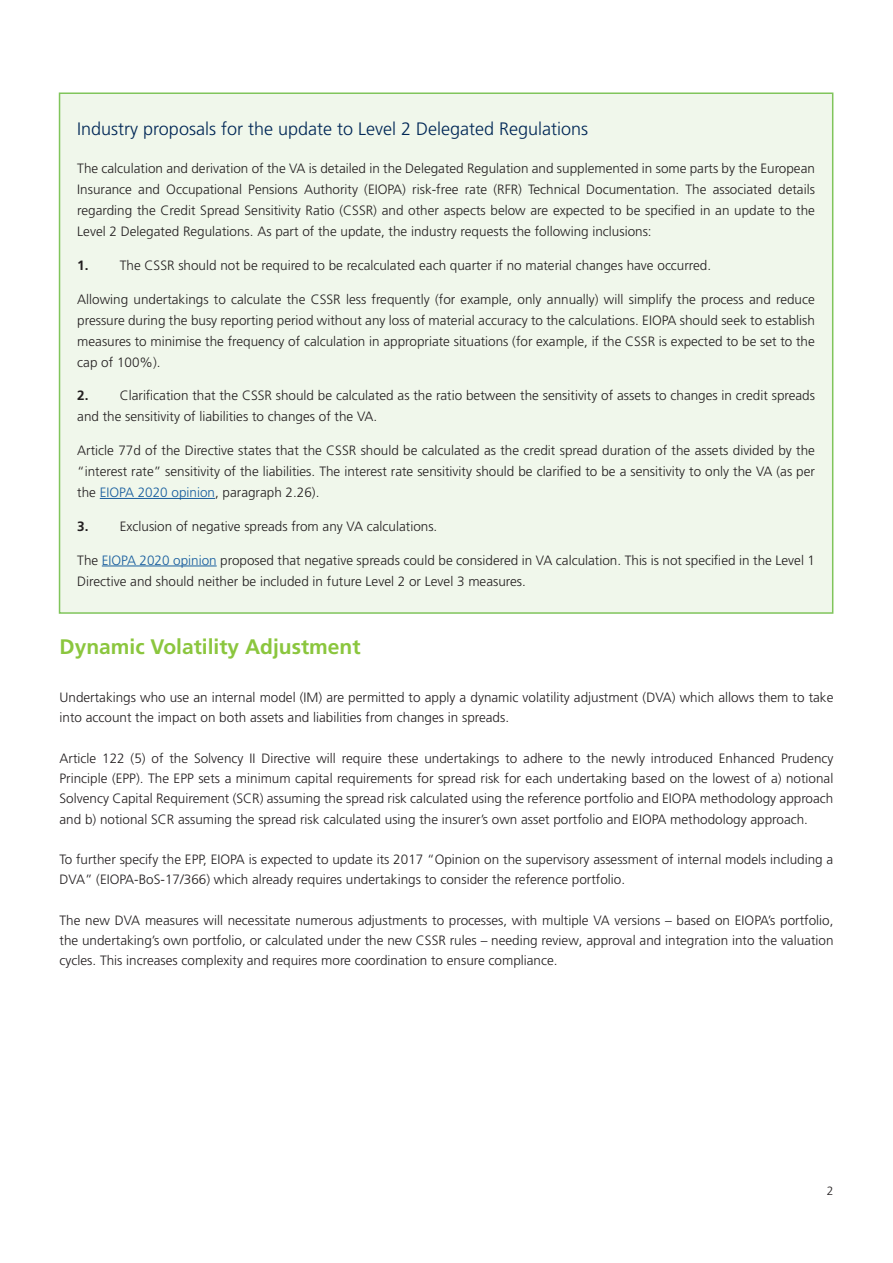
<style>
.page{position:relative;width:893px;height:1263px;background:#fff}
.page>*{position:absolute;margin:0;border:0;box-sizing:border-box;transform-origin:0 0}
.Heading1{font:700 21px "Frutiger LT Pro";color:#8bc63e}
.Heading2{font:300 18px "Frutiger LT Pro";color:#002756}
.BOX_text{font:300 13.5px/21px "Frutiger LT Pro";color:#231f20;text-align:justify}
.Body_text{font:300 13.5px/20.2px "Frutiger LT Pro";color:#231f20}
.t1{font:300 12px "Frutiger LT Pro";color:#231f20}
.s1{font-weight:700}
.s2{color:#175d9e}
</style>
<div class="page">
<div style="left:60px;top:93px;width:773px;height:520px;background:#f0f7eb"></div>
<hr style="left:100px;top:498px;width:115px;height:1px;background:#175d9e">
<hr style="left:102px;top:566px;width:115px;height:1px;background:#175d9e">
<p class="Heading2" style="left:77px;top:118px;width:512px">Industry proposals for the update to Level 2 Delegated Regulations</p>
<p class="BOX_text" style="left:77px;top:158px;width:739px">The calculation and derivation of the VA is detailed in the Delegated Regulation and supplemented in some parts by the European Insurance and Occupational Pensions Authority (EIOPA) risk-free rate (RFR) Technical Documentation. The associated details regarding the Credit Spread Sensitivity Ratio (CSSR) and other aspects below are expected to be specified in an update to the Level 2 Delegated Regulations. As part of the update, the industry requests the following inclusions:</p>
<p class="BOX_text" style="left:77px;top:255px;width:635px"><span class="s1">1.</span> The CSSR should not be required to be recalculated each quarter if no material changes have occurred.</p>
<p class="BOX_text" style="left:77px;top:288px;width:739px">Allowing undertakings to calculate the CSSR less frequently (for example, only annually) will simplify the process and reduce pressure during the busy reporting period without any loss of material accuracy to the calculations. EIOPA should seek to establish measures to minimise the frequency of calculation in appropriate situations (for example, if the CSSR is expected to be set to the cap of 100%).</p>
<p class="BOX_text" style="left:77px;top:385px;width:739px"><span class="s1">2.</span> Clarification that the CSSR should be calculated as the ratio between the sensitivity of assets to changes in credit spreads and the sensitivity of liabilities to changes of the VA.</p>
<p class="BOX_text" style="left:77px;top:440px;width:739px">Article 77d of the Directive states that the CSSR should be calculated as the credit spread duration of the assets divided by the “interest rate” sensitivity of the liabilities. The interest rate sensitivity should be clarified to be a sensitivity to only the VA (as per the <span class="s2">EIOPA 2020 opinion</span>, paragraph 2.26).</p>
<p class="BOX_text" style="left:77px;top:516px;width:362px"><span class="s1">3.</span> Exclusion of negative spreads from any VA calculations.</p>
<p class="BOX_text" style="left:77px;top:549px;width:739px">The <span class="s2">EIOPA 2020 opinion</span> proposed that negative spreads could be considered in VA calculation. This is not specified in the Level 1<br>Directive and should neither be included in future Level 2 or Level 3 measures.</p>
<p class="Heading1" style="left:60px;top:634px;width:303px">Dynamic Volatility Adjustment</p>
<p class="Body_text" style="left:60px;top:687px;width:775px">Undertakings who use an internal model (IM) are permitted to apply a dynamic volatility adjustment (DVA) which allows them to take into account the impact on both assets and liabilities from changes in spreads.</p>
<p class="Body_text" style="left:60px;top:748px;width:775px;text-align:justify">Article 122 (5) of the Solvency II Directive will require these undertakings to adhere to the newly introduced Enhanced Prudency Principle (EPP). The EPP sets a minimum capital requirements for spread risk for each undertaking based on the lowest of a) notional Solvency Capital Requirement (SCR) assuming the spread risk calculated using the reference portfolio and EIOPA methodology approach and b) notional SCR assuming the spread risk calculated using the insurer’s own asset portfolio and EIOPA methodology approach.</p>
<p class="Body_text" style="left:60px;top:849px;width:775px">To further specify the EPP, EIOPA is expected to update its 2017 “Opinion on the supervisory assessment of internal models including a<br>DVA” (EIOPA-BoS-17/366) which already requires undertakings to consider the reference portfolio.</p>
<p class="Body_text" style="left:60px;top:910px;width:775px;text-align:justify">The new DVA measures will necessitate numerous adjustments to processes, with multiple VA versions – based on EIOPA’s portfolio, the undertaking’s own portfolio, or calculated under the new CSSR rules – needing review, approval and integration into the valuation cycles. This increases complexity and requires more coordination to ensure compliance.</p>
<p class="t1" style="left:827px;top:1184px;width:8px">2</p>
</div>
